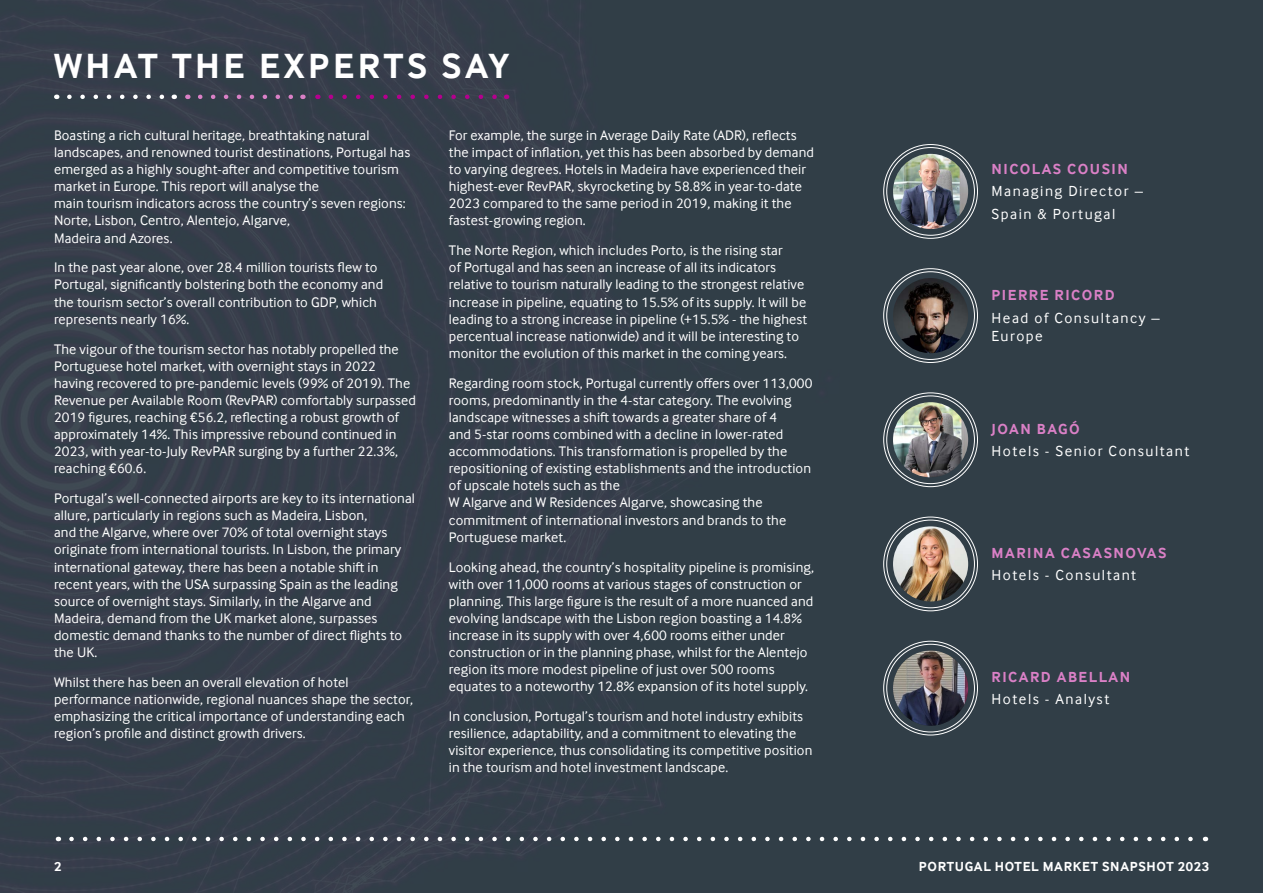
<style>
.page{position:relative;width:1263px;height:893px;background:#fff}
.page>*{position:absolute;margin:0;border:0;box-sizing:border-box;transform-origin:0 0}
.t1{font:700 36px "Inter Face";letter-spacing:.1em;color:#fff}
.t2{font:15px/22.2px "Inter Face";letter-spacing:.1em;color:#fff}
.t3{font:700 15px "Inter Face";letter-spacing:.1em;color:#da80c6}
.t4{font:14.25px/17.1px "Inter Face";letter-spacing:.01em;color:#fff}
.t5{font:700 13.5px "Inter Face";letter-spacing:.05em;color:#fff}
</style>
<div class="page">
<img style="left:0;top:0;width:1263px;height:893px">
<svg style="left:69px;top:95px;width:98px;height:4px"></svg>
<svg style="left:200px;top:95px;width:96px;height:4px"></svg>
<svg style="left:331px;top:95px;width:168px;height:4px"></svg>
<svg style="left:71px;top:837px;width:1127px;height:4px"></svg>
<img style="left:893px;top:526px;width:75px;height:75px;border-radius:38px">
<img style="left:893px;top:402px;width:75px;height:75px;border-radius:38px">
<img style="left:893px;top:650px;width:75px;height:76px;border-radius:38px">
<img style="left:893px;top:154px;width:75px;height:75px;border-radius:38px">
<img style="left:893px;top:278px;width:75px;height:75px;border-radius:38px">
<h1 class="t1" style="left:54px;top:45px;width:457px">WHAT THE EXPERTS SAY</h1>
<p class="t4" style="left:54px;top:127px;width:358px">Boasting a rich cultural heritage, breathtaking natural landscapes, and renowned tourist destinations, Portugal has emerged as a highly sought-after and competitive tourism market in Europe. This report will analyse the<br>main tourism indicators across the country’s seven regions:<br>Norte, Lisbon, Centro, Alentejo, Algarve,<br>Madeira and Azores.</p>
<p class="t4" style="left:54px;top:259px;width:331px">In the past year alone, over 28.4 million tourists flew to Portugal, significantly bolstering both the economy and the tourism sector’s overall contribution to GDP, which represents nearly 16%.</p>
<p class="t4" style="left:54px;top:340px;width:363px">The vigour of the tourism sector has notably propelled the Portuguese hotel market, with overnight stays in 2022 having recovered to pre-pandemic levels (99% of 2019). The Revenue per Available Room (RevPAR) comfortably surpassed 2019 figures, reaching €56.2, reflecting a robust growth of approximately 14%. This impressive rebound continued in 2023, with year-to-July RevPAR surging by a further 22.3%, reaching €60.6.</p>
<p class="t4" style="left:54px;top:490px;width:362px">Portugal’s well-connected airports are key to its international allure, particularly in regions such as Madeira, Lisbon,<br>and the Algarve, where over 70% of total overnight stays originate from international tourists. In Lisbon, the primary international gateway, there has been a notable shift in recent years, with the USA surpassing Spain as the leading source of overnight stays. Similarly, in the Algarve and Madeira, demand from the UK market alone, surpasses domestic demand thanks to the number of direct flights to the UK.</p>
<p class="t4" style="left:54px;top:673px;width:361px">Whilst there has been an overall elevation of hotel performance nationwide, regional nuances shape the sector, emphasizing the critical importance of understanding each region’s profile and distinct growth drivers.</p>
<p class="t4" style="left:449px;top:127px;width:367px">For example, the surge in Average Daily Rate (ADR), reflects the impact of inflation, yet this has been absorbed by demand to varying degrees. Hotels in Madeira have experienced their highest-ever RevPAR, skyrocketing by 58.8% in year-to-date 2023 compared to the same period in 2019, making it the fastest-growing region.</p>
<p class="t4" style="left:449px;top:242px;width:360px">The Norte Region, which includes Porto, is the rising star<br>of Portugal and has seen an increase of all its indicators relative to tourism naturally leading to the strongest relative increase in pipeline, equating to 15.5% of its supply. It will be leading to a strong increase in pipeline (+15.5% - the highest percentual increase nationwide) and it will be interesting to monitor the evolution of this market in the coming years.</p>
<p class="t4" style="left:449px;top:374px;width:365px">Regarding room stock, Portugal currently offers over 113,000 rooms, predominantly in the 4-star category. The evolving landscape witnesses a shift towards a greater share of 4<br>and 5-star rooms combined with a decline in lower-rated accommodations. This transformation is propelled by the repositioning of existing establishments and the introduction of upscale hotels such as the<br>W Algarve and W Residences Algarve, showcasing the commitment of international investors and brands to the Portuguese market.</p>
<p class="t4" style="left:449px;top:558px;width:367px">Looking ahead, the country’s hospitality pipeline is promising, with over 11,000 rooms at various stages of construction or planning. This large figure is the result of a more nuanced and evolving landscape with the Lisbon region boasting a 14.8% increase in its supply with over 4,600 rooms either under construction or in the planning phase, whilst for the Alentejo region its more modest pipeline of just over 500 rooms equates to a noteworthy 12.8% expansion of its hotel supply.</p>
<p class="t4" style="left:449px;top:708px;width:365px">In conclusion, Portugal’s tourism and hotel industry exhibits resilience, adaptability, and a commitment to elevating the visitor experience, thus consolidating its competitive position in the tourism and hotel investment landscape.</p>
<p class="t3" style="left:991px;top:160px;width:138px">NICOLAS COUSIN</p>
<p class="t2" style="left:991px;top:180px;width:153px">Managing Director –<br>Spain &amp; Portugal</p>
<p class="t3" style="left:991px;top:287px;width:124px">PIERRE RICORD</p>
<p class="t2" style="left:991px;top:309px;width:170px;line-height:18px">Head of Consultancy –<br>Europe</p>
<p class="t3" style="left:991px;top:420px;width:90px">JOAN BAGÓ</p>
<p class="t2" style="left:991px;top:440px;width:199px">Hotels - Senior Consultant</p>
<p class="t3" style="left:991px;top:544px;width:176px">MARINA CASASNOVAS</p>
<p class="t2" style="left:991px;top:564px;width:146px">Hotels - Consultant</p>
<p class="t3" style="left:991px;top:668px;width:140px">RICARD ABELLAN</p>
<p class="t2" style="left:991px;top:688px;width:119px">Hotels - Analyst</p>
<p class="t5" style="left:54px;top:858px;width:9px">2</p>
<p class="t5" style="left:919px;top:858px;width:292px">PORTUGAL HOTEL MARKET SNAPSHOT 2023</p>
</div>
